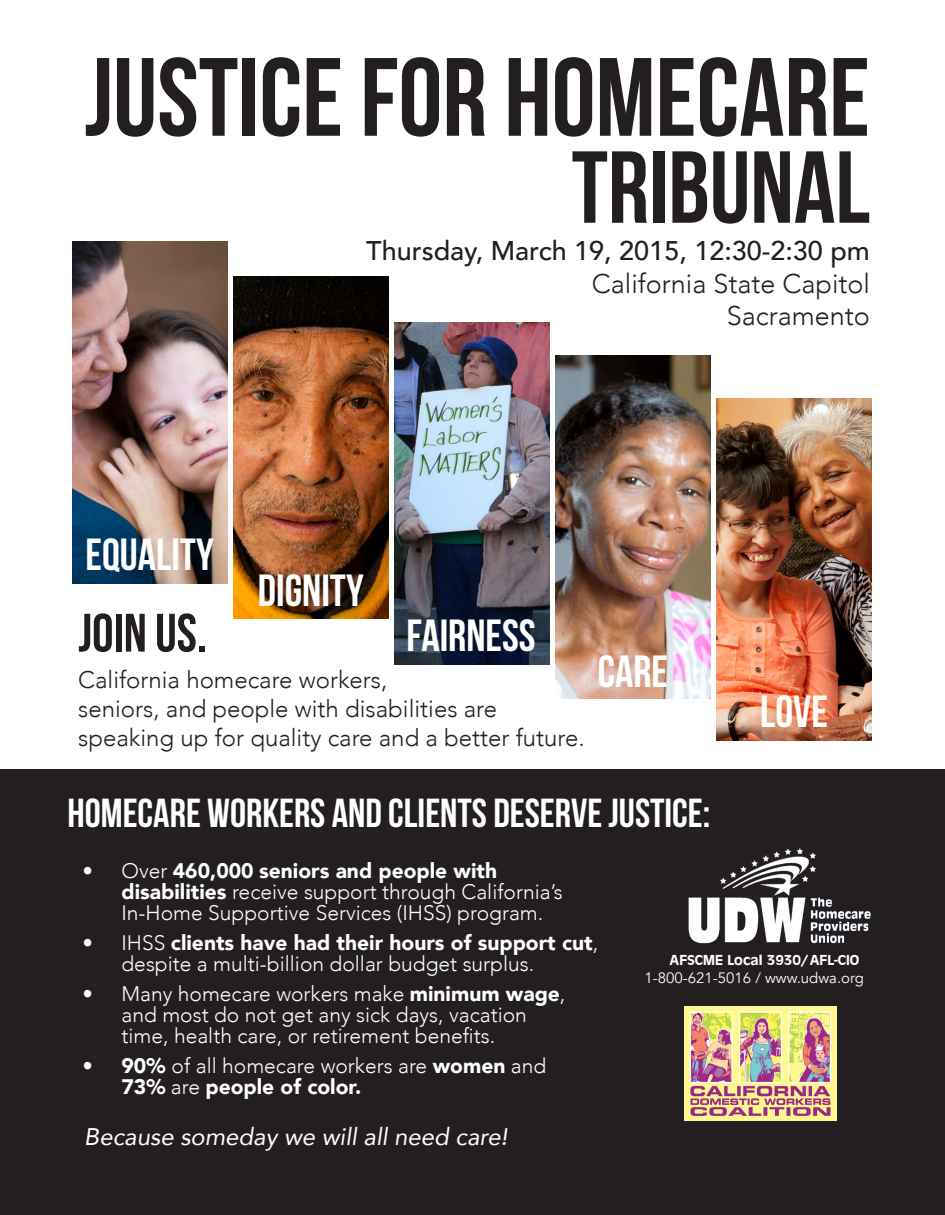
<style>
.page{position:relative;width:945px;height:1215px;background:#fff}
.page>*{position:absolute;margin:0;border:0;box-sizing:border-box;transform-origin:0 0}
.t1{font:111px "Bebas Neue";color:#231f20}
.t2{font:102px "Bebas Neue";color:#231f20}
.t3{font:54px "Bebas Neue";color:#231f20}
.t4{font:45px "Bebas Neue";color:#fff}
.t5{font:40.5px "Bebas Neue";color:#fff}
.t6{font:500 27px "Avenir";color:#231f20}
.t7{font:300 27px "Avenir";color:#231f20}
.t8{font:300 24px "Avenir";color:#231f20}
.t9{font:italic 24px "Avenir";color:#fff}
.t10{font:300 21px/21px "Avenir";color:#fff}
.t11{font:15px "Avenir";color:#fff}
.t12{font:15px "Antique Olive Bold";color:#fff}
.s1{font-weight:900}
</style>
<div class="page">
<img style="left:394px;top:322px;width:155px;height:342px">
<img style="left:233px;top:276px;width:155px;height:343px">
<img style="left:72px;top:241px;width:155px;height:343px">
<img style="left:717px;top:398px;width:155px;height:343px">
<div style="left:0;top:770px;width:945px;height:445px;background:#231f20"></div>
<img style="left:556px;top:356px;width:154px;height:342px">
<img style="left:688px;top:848px;width:183px;height:96px">
<img style="left:685px;top:1007px;width:151px;height:113px">
<p class="t1" style="left:85px;top:37px;width:787px">JUSTICE FOR HOMECARE</p>
<p class="t2" style="left:572px;top:132px;width:300px">TRIBUNAL</p>
<p class="t6" style="left:366px;top:228px;width:505px">Thursday, March 19, 2015, 12:30-2:30 pm</p>
<p class="t7" style="left:592px;top:268px;width:280px">California State Capitol</p>
<p class="t7" style="left:727px;top:300px;width:145px">Sacramento</p>
<p class="t4" style="left:86px;top:530px;width:130px">EQUALITY</p>
<p class="t4" style="left:258px;top:566px;width:108px">DIGNITY</p>
<p class="t3" style="left:78px;top:603px;width:130px">JOIN US.</p>
<p class="t8" style="left:78px;top:665px;width:311px">California homecare workers,</p>
<p class="t8" style="left:78px;top:694px;width:420px">seniors, and people with disabilities are</p>
<p class="t8" style="left:78px;top:723px;width:508px">speaking up for quality care and a better future.</p>
<p class="t4" style="left:407px;top:610px;width:131px">FAIRNESS</p>
<p class="t4" style="left:598px;top:647px;width:72px">CARE</p>
<p class="t5" style="left:68px;top:791px;width:644px">HOMECARE WORKERS AND CLIENTS DESERVE JUSTICE:</p>
<p class="t4" style="left:760px;top:687px;width:69px">LOVE</p>
<p class="t10" style="left:121px;top:860px;width:443px;text-indent:-39px">• Over <span class="s1">460,000 seniors and people with disabilities</span> receive support through California’s<br>In-Home Supportive Services (IHSS) program.</p>
<p class="t10" style="left:121px;top:932px;width:478px;text-indent:-39px">• IHSS <span class="s1">clients have had their hours of support cut</span>, despite a multi-billion dollar budget surplus.</p>
<p class="t10" style="left:121px;top:983px;width:445px;text-indent:-39px">• Many homecare workers make <span class="s1">minimum wage</span>, and most do not get any sick days, vacation time, health care, or retirement benefits.</p>
<p class="t10" style="left:122px;top:1055px;width:426px;text-indent:-39px"><span class="s1">• 90%</span> of all homecare workers are <span class="s1">women</span> and<br><span class="s1">73%</span> are <span class="s1">people of color.</span></p>
<p class="t9" style="left:84px;top:1122px;width:425px">Because someday we will all need care!</p>
<p class="t12" style="left:670px;top:951px;width:191px">AFSCME Local 3930/AFL-CIO</p>
<p class="t11" style="left:644px;top:969px;width:221px">1-800-621-5016 / www.udwa.org</p>
</div>
